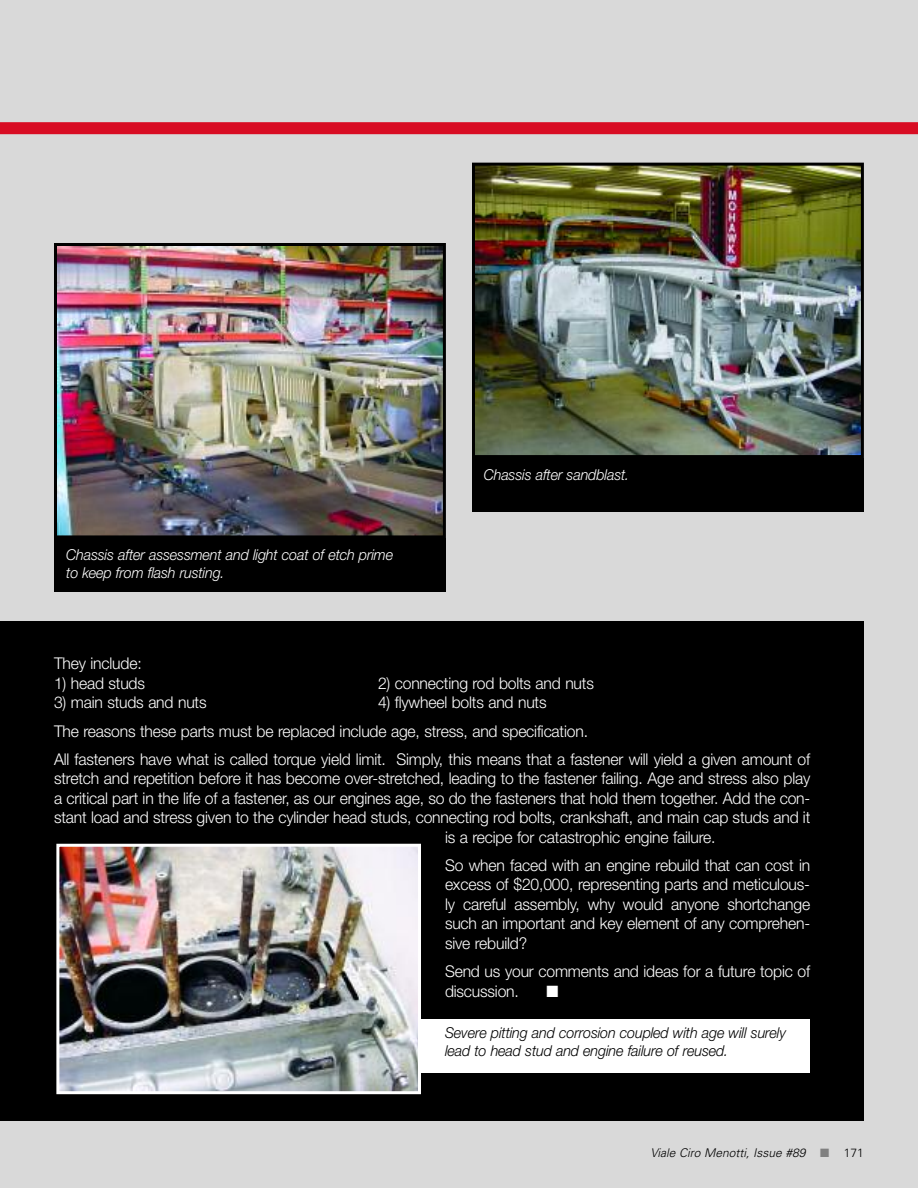
<style>
.page{position:relative;width:918px;height:1188px;background:#d9d9d9}
.page>*{position:absolute;margin:0;border:0;box-sizing:border-box;transform-origin:0 0}
.t1{font:300 16.2px/19.5px "Helvetica Neue";letter-spacing:-.01em;color:#fff}
.t2{font:16.2px "Zapf Dingbats ITC";color:#fff}
.t3{font:italic 300 15px/18px "Helvetica Neue";letter-spacing:-.01em;color:#fff;scale:.96 1}
.t4{font:italic 300 15px/18px "Helvetica Neue";letter-spacing:-.01em;color:#000;scale:.96 1}
.t5{font:italic 300 12px "Univers";color:#000}
.s1{color:#808080}
.s2{font-style:normal}
</style>
<div class="page">
<div style="left:472px;top:458px;width:392px;height:54px;background:#000"></div>
<div style="left:54px;top:538px;width:392px;height:54px;background:#000"></div>
<div style="left:0;top:621px;width:864px;height:499px;background:#000"></div>
<img style="left:58px;top:247px;width:384px;height:287px">
<div style="left:54px;top:243px;width:392px;height:295px;border:3px solid #000"></div>
<img style="left:476px;top:167px;width:384px;height:287px">
<div style="left:472px;top:163px;width:392px;height:295px;border:3px solid #000"></div>
<div style="left:421px;top:1019px;width:389px;height:54px;background:#fff"></div>
<img style="left:60px;top:848px;width:357px;height:242px">
<div style="left:56px;top:844px;width:365px;height:250px;border:3px solid #fff"></div>
<div style="left:0;top:122px;width:918px;height:12px;background:#d80c23"></div>
<p class="t3" style="left:66px;top:547px;width:342px">Chassis after assessment and light coat of etch prime to keep from flash rusting.</p>
<p class="t3" style="left:484px;top:467px;width:153px">Chassis after sandblast.</p>
<p class="t1" style="left:54px;top:656px;width:89px">They include:</p>
<p class="t1" style="left:54px;top:675px;width:93px">1) head studs</p>
<p class="t1" style="left:378px;top:675px;width:217px">2) connecting rod bolts and nuts</p>
<p class="t1" style="left:54px;top:695px;width:154px">3) main studs and nuts</p>
<p class="t1" style="left:54px;top:690px;width:758px;line-height:28.2px;text-indent:324px">4) flywheel bolts and nuts<br>The reasons these parts must be replaced include age, stress, and specification.<br>All fasteners have what is called torque yield limit. Simply, this means that a fastener will yield a given amount of</p>
<p class="t1" style="left:54px;top:770px;width:758px">stretch and repetition before it has become over-stretched, leading to the fastener failing. Age and stress also play</p>
<p class="t1" style="left:54px;top:790px;width:758px">a critical part in the life of a fastener, as our engines age, so do the fasteners that hold them together. Add the con-</p>
<p class="t1" style="left:54px;top:809px;width:758px">stant load and stress given to the cylinder head studs, connecting rod bolts, crankshaft, and main cap studs and it</p>
<p class="t1" style="left:445px;top:829px;width:272px">is a recipe for catastrophic engine failure.</p>
<p class="t1" style="left:445px;top:857px;width:367px;text-align:justify">So when faced with an engine rebuild that can cost in excess of $20,000, representing parts and meticulous&shy;ly careful assembly, why would anyone shortchange such an important and key element of any comprehen&shy;sive rebuild?</p>
<p class="t1" style="left:445px;top:963px;width:367px">Send us your comments and ideas for a future topic of discussion.</p>
<p class="t2" style="left:546px;top:981px;width:13px">■</p>
<p class="t4" style="left:445px;top:1025px;width:357px">Severe pitting and corrosion coupled with age will surely lead to head stud and engine failure of reused.</p>
<p class="t5" style="left:650px;top:1148px;width:215px">Viale Ciro Menotti, Issue #89 <span class="s1">■</span> <span class="s2">171</span></p>
</div>
